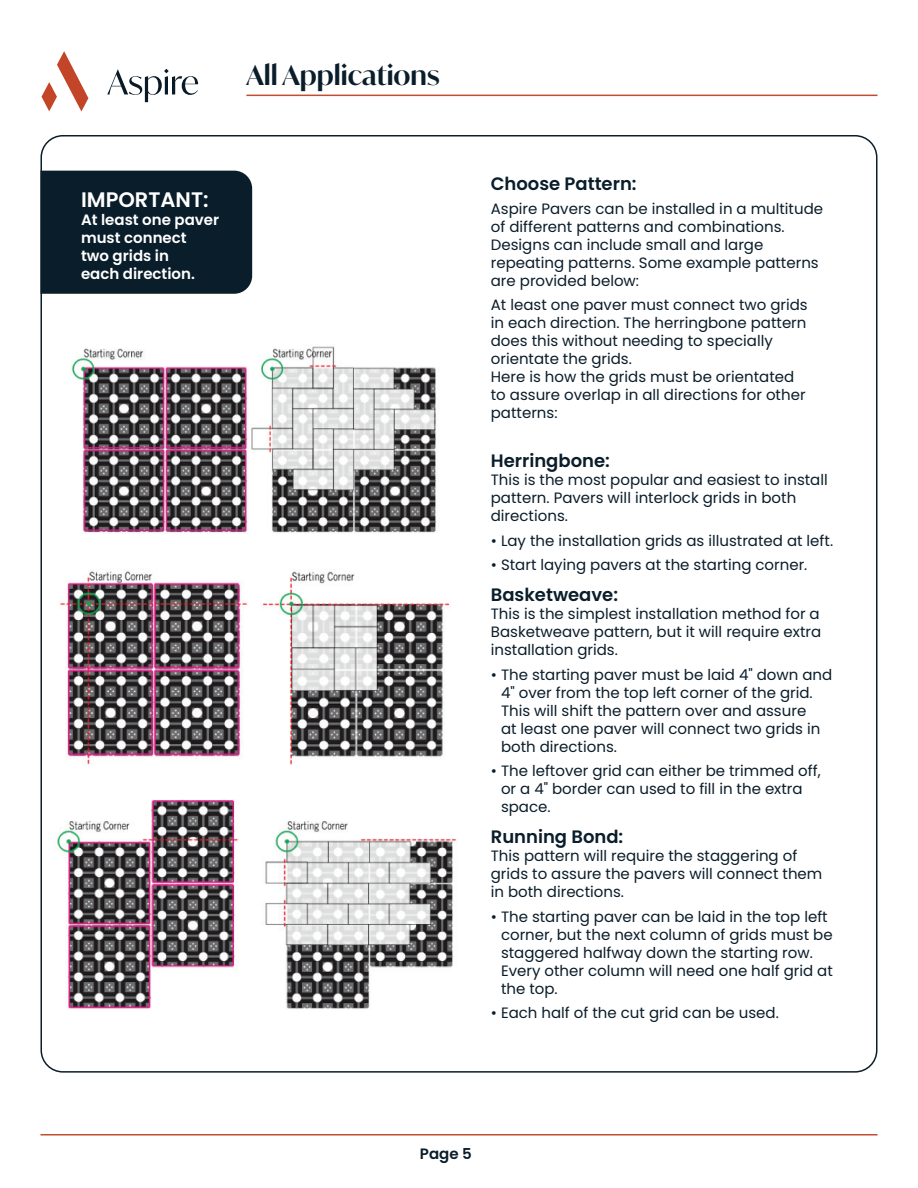
<style>
.page{position:relative;width:918px;height:1188px;background:#fff}
.page>*{position:absolute;margin:0;border:0;box-sizing:border-box;transform-origin:0 0}
.t1{font:600 27px "Ivy Mode";color:#0a1d2a}
.t2{font:600 21px "Poppins";color:#fff}
.t3{font:600 18px "Poppins";color:#0a1d2a}
.t4{font:15px/18px "Poppins";color:#0a1d2a}
.t5{font:600 15px/18px "Poppins";color:#fff}
.t6{font:600 15px "Poppins";color:#0a1d2a}
</style>
<div class="page">
<hr style="left:40px;top:1134px;width:838px;height:2px;background:#c14d33">
<hr style="left:246px;top:95px;width:631px;height:1px;background:#c14d33">
<svg style="left:42px;top:51px;width:46px;height:60px"></svg>
<svg style="left:107px;top:69px;width:91px;height:33px"></svg>
<div style="left:40px;top:171px;width:212px;height:123px;background:#0a1d2a"></div>
<img style="left:72px;top:346px;width:365px;height:188px">
<img style="left:60px;top:571px;width:390px;height:194px">
<img style="left:57px;top:799px;width:400px;height:211px">
<h1 class="t1" style="left:246px;top:57px;width:195px">All Applications</h1>
<h2 class="t2" style="left:81px;top:188px;width:129px">IMPORTANT:</h2>
<p class="t5" style="left:81px;top:211px;width:140px">At least one paver must connect<br>two grids in<br>each direction.</p>
<p class="t3" style="left:491px;top:173px;width:147px">Choose Pattern:</p>
<p class="t4" style="left:491px;top:200px;width:334px">Aspire Pavers can be installed in a multitude of different patterns and combinations.<br>Designs can include small and large repeating patterns. Some example patterns are provided below:</p>
<p class="t4" style="left:491px;top:296px;width:318px">At least one paver must connect two grids in each direction. The herringbone pattern does this without needing to specially orientate the grids.<br>Here is how the grids must be orientated to assure overlap in all directions for other patterns:</p>
<p class="t3" style="left:491px;top:451px;width:121px">Herringbone:</p>
<p class="t4" style="left:491px;top:471px;width:338px">This is the most popular and easiest to install pattern. Pavers will interlock grids in both directions.</p>
<p class="t4" style="left:491px;top:532px;width:344px">• Lay the installation grids as illustrated at left.</p>
<p class="t4" style="left:491px;top:556px;width:318px">• Start laying pavers at the starting corner.</p>
<p class="t3" style="left:491px;top:585px;width:129px">Basketweave:</p>
<p class="t4" style="left:491px;top:605px;width:332px;text-align:justify">This is the simplest installation method for a Basketweave pattern, but it will require extra installation grids.</p>
<p class="t4" style="left:501px;top:666px;width:333px;text-indent:-10px">• The starting paver must be laid 4" down and 4" over from the top left corner of the grid.<br>This will shift the pattern over and assure<br>at least one paver will connect two grids in both directions.</p>
<p class="t4" style="left:501px;top:762px;width:321px;text-indent:-10px">• The leftover grid can either be trimmed off, or a 4" border can used to fill in the extra space.</p>
<p class="t3" style="left:491px;top:827px;width:134px">Running Bond:</p>
<p class="t4" style="left:491px;top:847px;width:333px">This pattern will require the staggering of grids to assure the pavers will connect them in both directions.</p>
<p class="t4" style="left:501px;top:908px;width:333px;text-indent:-10px">• The starting paver can be laid in the top left corner, but the next column of grids must be staggered halfway down the starting row.<br>Every other column will need one half grid at the top.</p>
<p class="t4" style="left:491px;top:1004px;width:290px">• Each half of the cut grid can be used.</p>
<p class="t6" style="left:420px;top:1145px;width:53px">Page 5</p>
</div>
